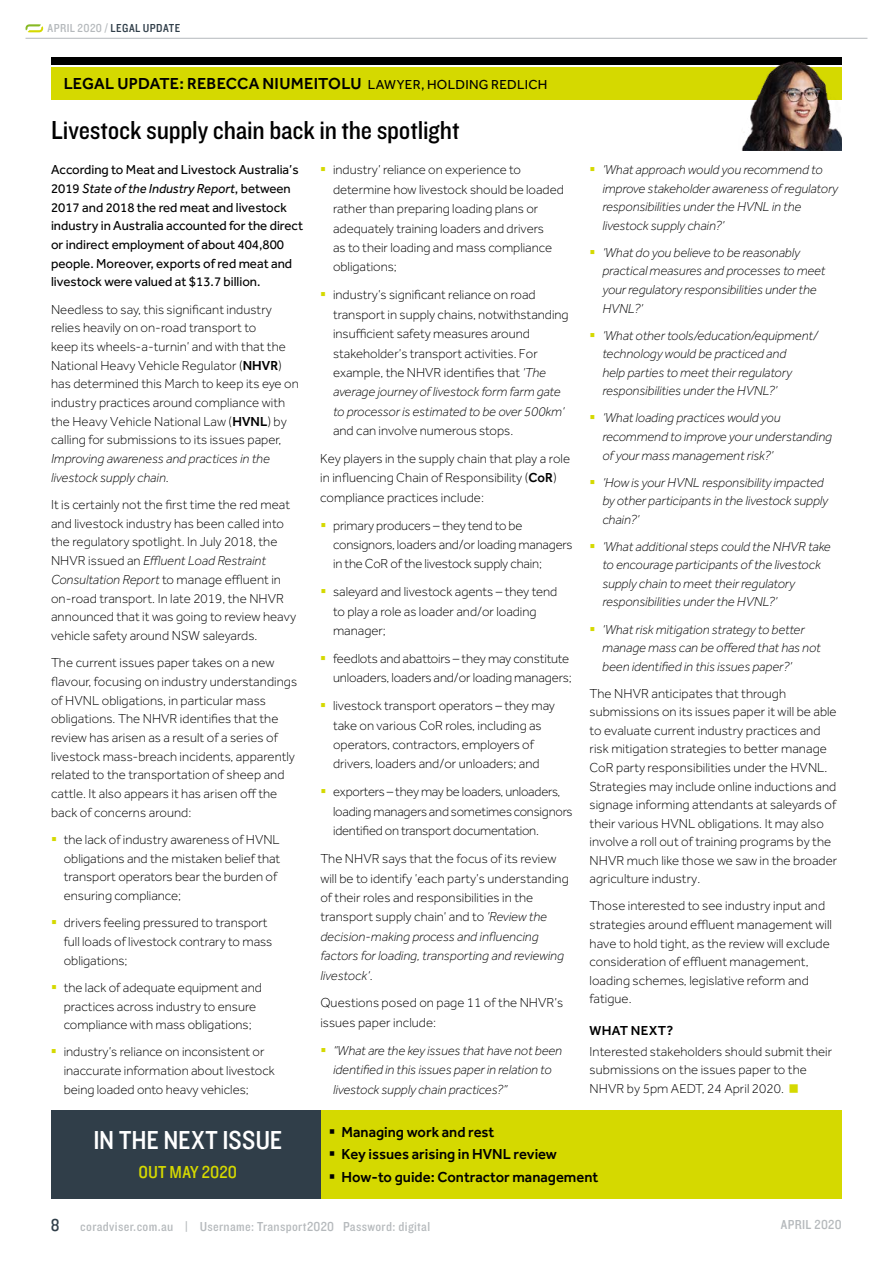
<style>
.page{position:relative;width:893px;height:1263px;background:#fff}
.page>*{position:absolute;margin:0;border:0;box-sizing:border-box;transform-origin:0 0}
.t1{font:27px "Knockout 30 Junior Welterwt";letter-spacing:-.01em;color:#000}
.t2{font:27px "Knockout 30 Junior Welterwt";letter-spacing:-.005em;color:#fff}
.t3{font:18px "Knockout 30 Junior Welterwt";letter-spacing:.01em;color:#d5d900}
.t4{font:18px "Knockout 30 Junior Welterwt";color:#303e49}
.t5{font:500 16.5px "Effra";letter-spacing:.01em;color:#000}
.t6{font:500 15px "Effra";color:#000}
.t7{font:300 13.5px/18.8px "Effra";letter-spacing:.005em;color:#000}
.t8{font:italic 300 13.5px/18.6px "Effra";color:#000}
.t9{font:13.5px/18.8px "Effra";color:#000}
.t10{font:300 13.5px/19.4px "Effra";letter-spacing:-.015em;color:#000}
.t11{font:13.5px "Knockout 30 Junior Welterwt";letter-spacing:.025em;color:#b5b9bc}
.t12{font:500 13.5px "Effra";letter-spacing:.025em;color:#000}
.t13{font:12px "Knockout 30 Junior Welterwt";letter-spacing:.035em;color:#303e49}
.s1{color:#b5b9bc}
.s2{font-weight:400;font-size:13.5px}
.s3{font-style:italic}
.s4{font-weight:500}
.s5{font-style:normal}
.s6{color:#d5d900}
</style>
<div class="page">
<hr style="left:26px;top:38px;width:841px;height:1px;background:#b5b9bc">
<div style="left:320px;top:1110px;width:522px;height:89px;background:#d5d900"></div>
<div style="left:51px;top:1110px;width:269px;height:89px;background:#303e49"></div>
<svg style="left:26px;top:24px;width:17px;height:8px"></svg>
<div style="left:51px;top:68px;width:791px;height:32px;background:#d5d900"></div>
<div style="left:51px;top:57px;width:791px;height:8px;background:#000"></div>
<img style="left:737px;top:61px;width:105px;height:90px">
<p class="t13" style="left:48px;top:20px;width:134px"><span class="s1">APRIL 2020 /</span> LEGAL UPDATE</p>
<p class="t5" style="left:64px;top:74px;width:485px">LEGAL UPDATE: REBECCA NIUMEITOLU <span class="s2">LAWYER, HOLDING REDLICH</span></p>
<h1 class="t1" style="left:51px;top:112px;width:410px">Livestock supply chain back in the spotlight</h1>
<p class="t9" style="left:51px;top:160px;width:254px">According to Meat and Livestock Australia’s 2019 <span class="s3">State of the Industry Report</span>, between 2017 and 2018 the red meat and livestock industry in Australia accounted for the direct or indirect employment of about 404,800 people. Moreover, exports of red meat and livestock were valued at $13.7 billion.</p>
<p class="t7" style="left:51px;top:300px;width:249px">Needless to say, this significant industry relies heavily on on-road transport to<br>keep its wheels-a-turnin’ and with that the National Heavy Vehicle Regulator (<span class="s4">NHVR</span>) has determined this March to keep its eye on industry practices around compliance with the Heavy Vehicle National Law (<span class="s4">HVNL</span>) by calling for submissions to its issues paper,</p>
<p class="t8" style="left:51px;top:449px;width:220px">Improving awareness and practices in the livestock supply chain<span class="s5">.</span></p>
<p class="t7" style="left:51px;top:495px;width:247px">It is certainly not the first time the red meat and livestock industry has been called into the regulatory spotlight. In July 2018, the NHVR issued an <span class="s3">Effluent Load Restraint Consultation Report</span> to manage effluent in on-road transport. In late 2019, the NHVR announced that it was going to review heavy vehicle safety around NSW saleyards.</p>
<p class="t7" style="left:51px;top:653px;width:248px">The current issues paper takes on a new flavour, focusing on industry understandings of HVNL obligations, in particular mass obligations. The NHVR identifies that the review has arisen as a result of a series of livestock mass-breach incidents, apparently related to the transportation of sheep and cattle. It also appears it has arisen off the back of concerns around:</p>
<p class="t7" style="left:64px;top:830px;width:218px;text-indent:-13px"><span class="s6">▪</span> the lack of industry awareness of HVNL obligations and the mistaken belief that transport operators bear the burden of ensuring compliance;</p>
<p class="t7" style="left:64px;top:913px;width:210px;text-indent:-13px"><span class="s6">▪</span> drivers feeling pressured to transport full loads of livestock contrary to mass obligations;</p>
<p class="t7" style="left:51px;top:978px;width:212px;text-align:center"><span class="s6">▪</span> the lack of adequate equipment and practices across industry to ensure compliance with mass obligations;</p>
<p class="t7" style="left:64px;top:1042px;width:213px;text-indent:-13px"><span class="s6">▪</span> industry’s reliance on inconsistent or inaccurate information about livestock being loaded onto heavy vehicles;</p>
<p class="t7" style="left:333px;top:160px;width:232px;line-height:19.4px;text-indent:-13px"><span class="s6">▪</span> industry’ reliance on experience to determine how livestock should be loaded rather than preparing loading plans or adequately training loaders and drivers<br>as to their loading and mass compliance obligations;</p>
<p class="t7" style="left:333px;top:285px;width:237px;line-height:19.4px;text-indent:-13px"><span class="s6">▪</span> industry’s significant reliance on road transport in supply chains, notwithstanding insufficient safety measures around stakeholder’s transport activities. For example, the NHVR identifies that <span class="s3">’The average journey of livestock form farm gate to processor is estimated to be over 500km‘</span></p>
<p class="t7" style="left:320px;top:417px;width:251px;line-height:27.9px;text-indent:13px">and can involve numerous stops.<br>Key players in the supply chain that play a role</p>
<p class="t7" style="left:320px;top:468px;width:238px;line-height:19.4px">in influencing Chain of Responsibility (<span class="s4">CoR</span>) compliance practices include:</p>
<p class="t7" style="left:333px;top:515px;width:241px;line-height:19.4px;text-indent:-13px"><span class="s6">▪</span> primary producers – they tend to be consignors, loaders and/or loading managers in the CoR of the livestock supply chain;</p>
<p class="t7" style="left:333px;top:582px;width:226px;line-height:19.4px;text-indent:-13px"><span class="s6">▪</span> saleyard and livestock agents – they tend to play a role as loader and/or loading manager;</p>
<p class="t7" style="left:320px;top:649px;width:253px;line-height:19.4px;text-align:right"><span class="s6">▪</span> feedlots and abattoirs – they may constitute unloaders, loaders and/or loading managers;</p>
<p class="t7" style="left:333px;top:696px;width:223px;line-height:19.4px;text-indent:-13px"><span class="s6">▪</span> livestock transport operators – they may take on various CoR roles, including as operators, contractors, employers of drivers, loaders and/or unloaders; and</p>
<p class="t10" style="left:333px;top:782px;width:241px;text-indent:-13px"><span class="s6">▪</span> exporters – they may be loaders, unloaders, loading managers and sometimes consignors identified on transport documentation.</p>
<p class="t7" style="left:320px;top:849px;width:250px;line-height:19.4px">The NHVR says that the focus of its review will be to identify ’each party’s understanding of their roles and responsibilities in the transport supply chain‘ and to <span class="s3">’Review the decision-making process and influencing factors for loading, transporting and reviewing livestock‘</span>.</p>
<p class="t7" style="left:320px;top:993px;width:244px;line-height:19.4px">Questions posed on page 11 of the NHVR’s issues paper include:</p>
<p class="t8" style="left:333px;top:1040px;width:230px;line-height:19.4px;text-indent:-13px"><span class="s6">▪</span> “What are the key issues that have not been identified in this issues paper in relation to livestock supply chain practices?”</p>
<p class="t8" style="left:602px;top:160px;width:237px;text-indent:-13px"><span class="s6">▪</span> ‘What approach would you recommend to improve stakeholder awareness of regulatory responsibilities under the HVNL in the livestock supply chain?’</p>
<p class="t8" style="left:602px;top:243px;width:225px;text-indent:-13px"><span class="s6">▪</span> ‘What do you believe to be reasonably practical measures and processes to meet your regulatory responsibilities under the<br>HVNL?’</p>
<p class="t8" style="left:602px;top:326px;width:217px;text-indent:-13px"><span class="s6">▪</span> ‘What other tools/education/equipment/ technology would be practiced and<br>help parties to meet their regulatory responsibilities under the HVNL?’</p>
<p class="t8" style="left:602px;top:408px;width:231px;text-indent:-13px"><span class="s6">▪</span> ‘What loading practices would you recommend to improve your understanding of your mass management risk?’</p>
<p class="t8" style="left:602px;top:473px;width:227px;text-indent:-13px"><span class="s6">▪</span> ‘How is your HVNL responsibility impacted by other participants in the livestock supply chain?’</p>
<p class="t8" style="left:602px;top:537px;width:230px;text-indent:-13px"><span class="s6">▪</span> ‘What additional steps could the NHVR take to encourage participants of the livestock supply chain to meet their regulatory responsibilities under the HVNL?’</p>
<p class="t8" style="left:602px;top:620px;width:220px;text-indent:-13px"><span class="s6">▪</span> ‘What risk mitigation strategy to better manage mass can be offered that has not been identified in this issues paper?’</p>
<p class="t7" style="left:590px;top:684px;width:249px">The NHVR anticipates that through submissions on its issues paper it will be able to evaluate current industry practices and risk mitigation strategies to better manage CoR party responsibilities under the HVNL.<br>Strategies may include online inductions and signage informing attendants at saleyards of their various HVNL obligations. It may also involve a roll out of training programs by the NHVR much like those we saw in the broader agriculture industry.</p>
<p class="t7" style="left:590px;top:897px;width:244px">Those interested to see industry input and strategies around effluent management will have to hold tight, as the review will exclude consideration of effluent management, loading schemes, legislative reform and fatigue.</p>
<p class="t12" style="left:590px;top:1022px;width:85px">WHAT NEXT?</p>
<p class="t7" style="left:590px;top:1042px;width:244px">Interested stakeholders should submit their submissions on the issues paper to the<br>NHVR by 5pm AEDT, 24 April 2020.</p>
<h1 class="t2" style="left:93px;top:1122px;width:190px">IN THE NEXT ISSUE</h1>
<h2 class="t3" style="left:139px;top:1160px;width:100px">OUT MAY 2020</h2>
<p class="t6" style="left:329px;top:1123px;width:167px">▪ Managing work and rest</p>
<p class="t6" style="left:329px;top:1145px;width:230px">▪ Key issues arising in HVNL review</p>
<p class="t6" style="left:329px;top:1168px;width:271px">▪ How-to guide: Contractor management</p>
<h2 class="t4" style="left:51px;top:1213px;width:10px">8</h2>
<p class="t11" style="left:80px;top:1217px;width:351px">coradviser.com.au | Username: Transport2020 Password: digital</p>
<p class="t11" style="left:781px;top:1215px;width:62px">APRIL 2020</p>
</div>
